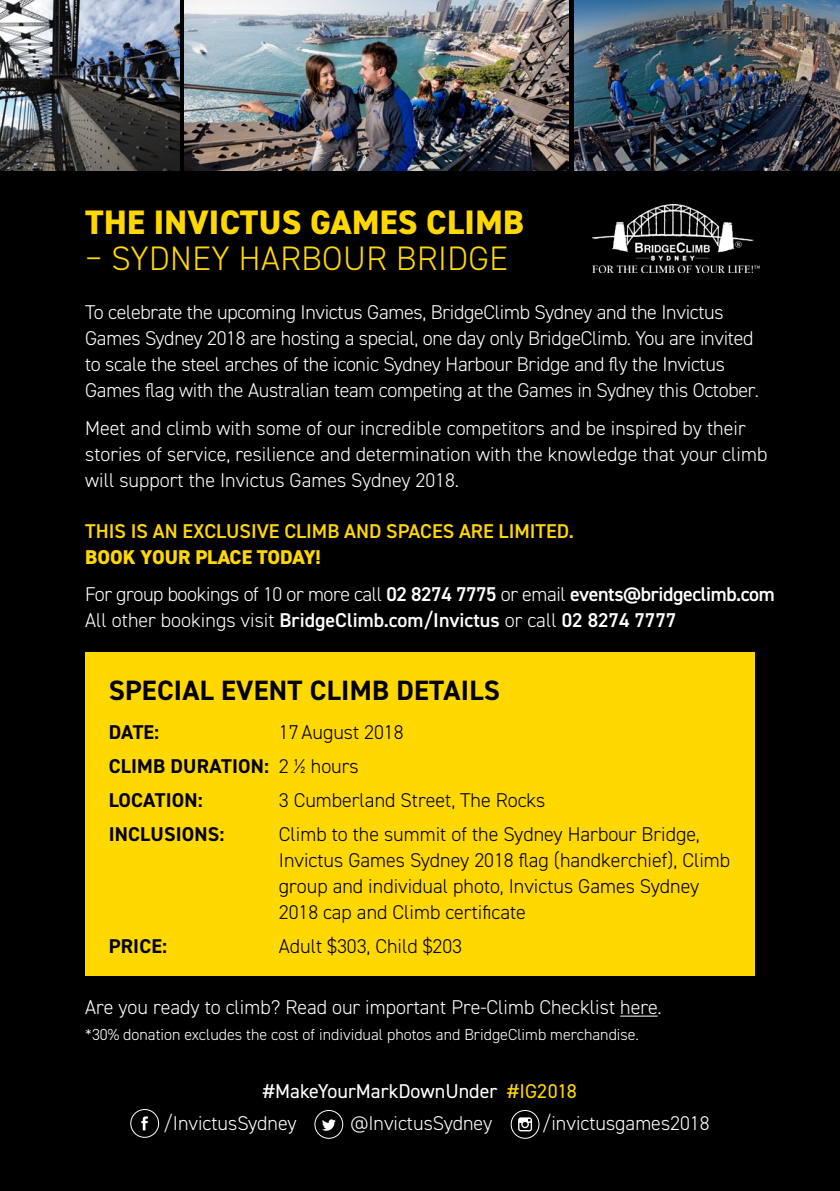
<style>
.page{position:relative;width:840px;height:1191px;background:#fff}
.page>*{position:absolute;margin:0;border:0;box-sizing:border-box;transform-origin:0 0}
.t1{font:800 34px "DIN2014";letter-spacing:.01em;color:#ffd800}
.t2{font:300 34px "DIN2014";letter-spacing:.015em;color:#ffd800}
.t3{font:700 28px "DIN2014";letter-spacing:.01em;color:#000}
.t4{font:300 20px/26px "DIN2014";letter-spacing:-.015em;color:#fff}
.t5{font:300 20px/26px "DIN2014";color:#000}
.t6{font:700 20px/34px "DIN2014";letter-spacing:.01em;color:#000}
.t7{font:600 20px "DIN2014";color:#fff}
.t8{font:600 20px "DIN2014";color:#ffd800}
.t9{font:20px "DIN2014";color:#fff}
.t10{font:300 16px "DIN2014";color:#fff}
.s1{font-weight:800;color:#ffd800}
.s2{font-weight:600}
.s3{font-weight:300}
.s4{color:#ffd800}
</style>
<div class="page">
<div style="left:0;top:0;width:839px;height:1191px;background:#000"></div>
<div style="left:85px;top:652px;width:669px;height:323px;background:#ffd800"></div>
<div style="left:314px;top:1110px;width:29px;height:28px;border:1px solid #fff;border-radius:50%"></div>
<svg style="left:322px;top:1119px;width:13px;height:11px"></svg>
<div style="left:130px;top:1109px;width:29px;height:28px;border:1px solid #fff;border-radius:50%"></div>
<svg style="left:141px;top:1116px;width:7px;height:14px"></svg>
<div style="left:510px;top:1110px;width:29px;height:28px;border:1px solid #fff;border-radius:50%"></div>
<svg style="left:518px;top:1117px;width:13px;height:14px"></svg>
<hr style="left:620px;top:1015px;width:37px;height:1px;background:#fff">
<img style="left:185px;top:0;width:383px;height:171px">
<img style="left:574px;top:0;width:265px;height:171px">
<img style="left:0;top:0;width:179px;height:171px">
<img style="left:592px;top:205px;width:167px;height:67px">
<h1 class="t1" style="left:85px;top:199px;width:440px">THE INVICTUS GAMES CLIMB</h1>
<h1 class="t2" style="left:85px;top:238px;width:424px">– SYDNEY HARBOUR BRIDGE</h1>
<p class="t4" style="left:85px;top:299px;width:675px">To celebrate the upcoming Invictus Games, BridgeClimb Sydney and the Invictus Games Sydney 2018 are hosting a special, one day only BridgeClimb. You are invited to scale the steel arches of the iconic Sydney Harbour Bridge and fly the Invictus Games flag with the Australian team competing at the Games in Sydney this October.</p>
<p class="t4" style="left:85px;top:415px;width:683px">Meet and climb with some of our incredible competitors and be inspired by their stories of service, resilience and determination with the knowledge that your climb will support the Invictus Games Sydney 2018.</p>
<p class="t8" style="left:85px;top:517px;width:490px">THIS IS AN EXCLUSIVE CLIMB AND SPACES ARE LIMITED.</p>
<p class="t4" style="left:85px;top:538px;width:690px;line-height:37.4px"><span class="s1">BOOK YOUR PLACE TODAY!<br></span>For group bookings of 10 or more call <span class="s2">02 8274 7775</span> or email <span class="s2">events@bridgeclimb.com</span></p>
<p class="t7" style="left:85px;top:607px;width:592px"><span class="s3">All other bookings visit</span> BridgeClimb.com/Invictus <span class="s3">or call</span> 02 8274 7777</p>
<h2 class="t3" style="left:109px;top:671px;width:392px">SPECIAL EVENT CLIMB DETAILS</h2>
<p class="t6" style="left:109px;top:715px;width:52px">DATE:</p>
<p class="t6" style="left:109px;top:715px;width:296px;text-indent:170px"><span class="s3">17 August 2018<br></span>CLIMB DURATION: <span class="s3">2 ½ hours<br></span>LOCATION:</p>
<p class="t5" style="left:279px;top:787px;width:268px">3 Cumberland Street, The Rocks</p>
<p class="t6" style="left:109px;top:817px;width:117px">INCLUSIONS:</p>
<p class="t5" style="left:279px;top:821px;width:452px">Climb to the summit of the Sydney Harbour Bridge, Invictus Games Sydney 2018 flag (handkerchief), Climb group and individual photo, Invictus Games Sydney 2018 cap and Climb certificate</p>
<p class="t6" style="left:109px;top:929px;width:60px">PRICE:</p>
<p class="t5" style="left:279px;top:933px;width:184px">Adult $303, Child $203</p>
<p class="t4" style="left:85px;top:994px;width:578px">Are you ready to climb? Read our important Pre-Climb Checklist here.</p>
<p class="t10" style="left:85px;top:1024px;width:555px">*30% donation excludes the cost of individual photos and BridgeClimb merchandise.</p>
<p class="t9" style="left:263px;top:1078px;width:315px">#MakeYourMarkDownUnder <span class="s4">#IG2018</span></p>
<p class="t4" style="left:163px;top:1110px;width:134px">/InvictusSydney</p>
<p class="t4" style="left:350px;top:1110px;width:143px">@InvictusSydney</p>
<p class="t4" style="left:542px;top:1110px;width:169px">/invictusgames2018</p>
</div>
